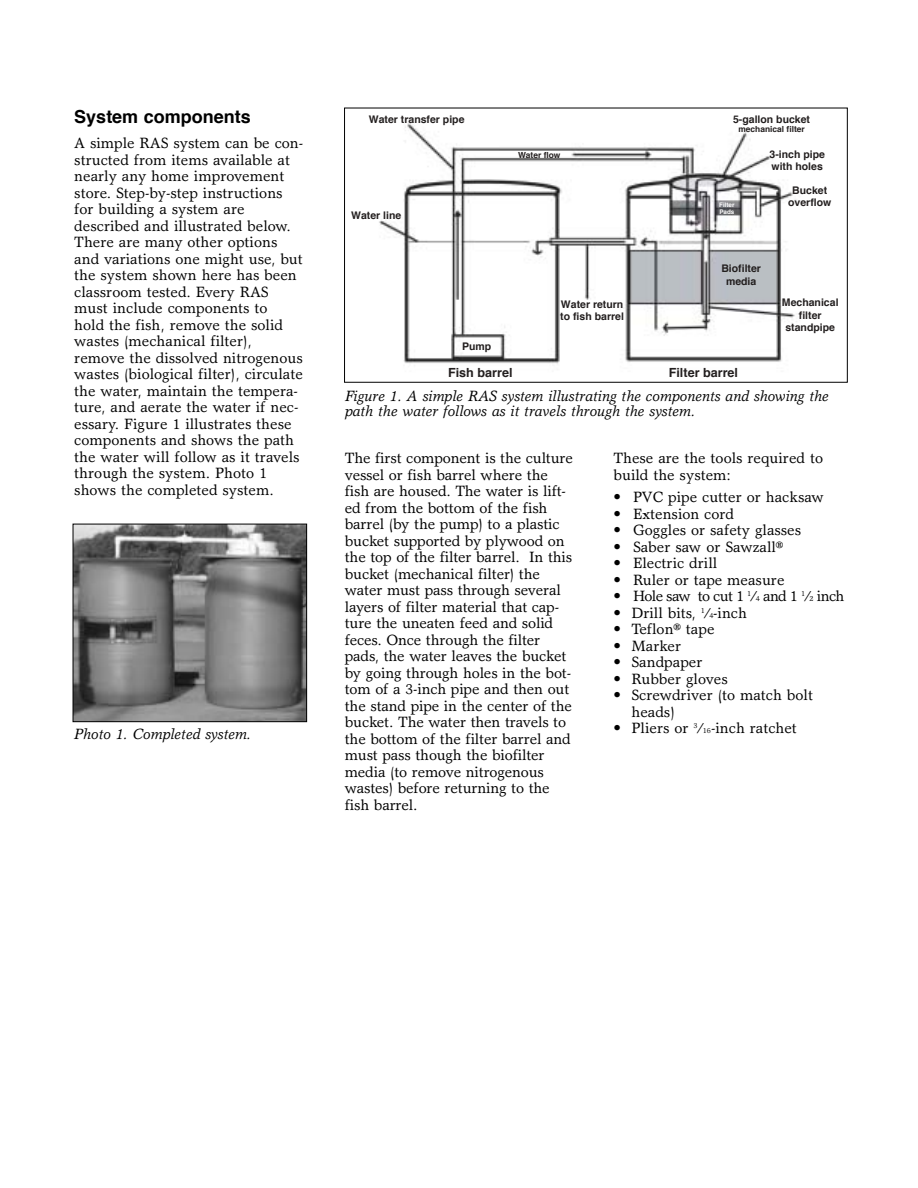
<style>
.page{position:relative;width:918px;height:1188px;background:#fff}
.page>*{position:absolute;margin:0;border:0;box-sizing:border-box;transform-origin:0 0}
.t1{font:700 18px "Helvetica";color:#000}
.t2{font:15px/16.5px "Garth Graphic";color:#000}
.t3{font:italic 15px/15px "Garth Graphic";color:#000}
.t4{font:15px "Garth Graphic";letter-spacing:-.045em;color:#000}
.t5{font:700 12.6px "Helvetica";color:#231f1f}
.t6{font:700 10.5px/12.6px "Helvetica";color:#231f1f;text-align:center}
.t7{font:700 8.4px "Helvetica";color:#231f1f}
.t8{font:700 6.3px/6.3px "Helvetica";color:#fff}
.s1{font-size:7.5px}
</style>
<div class="page">
<img style="left:379px;top:119px;width:418px;height:245px">
<div style="left:344px;top:108px;width:504px;height:274px;border:1px solid #000"></div>
<img style="left:75px;top:526px;width:230px;height:194px">
<div style="left:73px;top:524px;width:234px;height:198px;border:1px solid #000"></div>
<p class="t1" style="left:74px;top:109px;width:178px">System components</p>
<p class="t2" style="left:74px;top:136px;width:230px">A simple RAS system can be con&shy;structed from items available at nearly any home improvement store. Step-by-step instructions for building a system are described and illustrated below.<br>There are many other options and variations one might use, but the system shown here has been classroom tested. Every RAS must include components to<br>hold the fish, remove the solid wastes (mechanical filter), remove the dissolved nitrogenous wastes (biological filter), circulate the water, maintain the tempera&shy;ture, and aerate the water if nec&shy;essary. Figure 1 illustrates these components and shows the path the water will follow as it travels through the system. Photo 1 shows the completed system.</p>
<p class="t3" style="left:74px;top:728px;width:179px">Photo 1. Completed system.</p>
<p class="t6" style="left:369px;top:114px;width:97px">Water transfer pipe</p>
<p class="t6" style="left:733px;top:114px;width:79px">5-gallon bucket</p>
<p class="t7" style="left:738px;top:126px;width:68px">mechanical filter</p>
<p class="t6" style="left:351px;top:210px;width:52px">Water line</p>
<p class="t7" style="left:518px;top:151px;width:44px">Water flow</p>
<p class="t6" style="left:560px;top:299px;width:65px;text-align:left">Water return to fish barrel</p>
<p class="t8" style="left:719px;top:202px;width:17px">Filter<br>Pads</p>
<p class="t6" style="left:770px;top:150px;width:57px;line-height:11.6px;text-align:left">3-inch pipe with holes</p>
<p class="t6" style="left:788px;top:185px;width:45px;line-height:11.6px">Bucket overflow</p>
<p class="t6" style="left:721px;top:263px;width:41px">Biofilter media</p>
<p class="t6" style="left:782px;top:297px;width:58px">Mechanical filter standpipe</p>
<p class="t6" style="left:462px;top:341px;width:31px">Pump</p>
<p class="t3" style="left:345px;top:390px;width:485px">Figure 1. A simple RAS system illustrating the components and showing the path the water follows as it travels through the system.</p>
<p class="t5" style="left:448px;top:368px;width:66px">Fish barrel</p>
<p class="t5" style="left:669px;top:367px;width:71px">Filter barrel</p>
<p class="t2" style="left:345px;top:451px;width:230px">The first component is the culture vessel or fish barrel where the fish are housed. The water is lift&shy;ed from the bottom of the fish barrel (by the pump) to a plastic bucket supported by plywood on the top of the filter barrel. In this bucket (mechanical filter) the water must pass through several layers of filter material that cap&shy;ture the uneaten feed and solid feces. Once through the filter pads, the water leaves the bucket by going through holes in the bot&shy;tom of a 3-inch pipe and then out the stand pipe in the center of the bucket. The water then travels to the bottom of the filter barrel and must pass though the biofilter media (to remove nitrogenous wastes) before returning to the fish barrel.</p>
<p class="t2" style="left:614px;top:451px;width:211px">These are the tools required to build the system:</p>
<p class="t2" style="left:614px;top:490px;width:212px">• PVC pipe cutter or hacksaw</p>
<p class="t2" style="left:614px;top:507px;width:122px">• Extension cord</p>
<p class="t2" style="left:614px;top:523px;width:189px">• Goggles or safety glasses</p>
<p class="t2" style="left:614px;top:540px;width:171px">• Saber saw or Sawzall®</p>
<p class="t2" style="left:614px;top:556px;width:105px">• Electric drill</p>
<p class="t2" style="left:614px;top:573px;width:173px">• Ruler or tape measure</p>
<p class="t4" style="left:614px;top:590px;width:233px">• Hole saw to cut 1 <sup>1</sup>⁄<span class="s1">4</span> and 1 <sup>1</sup>⁄<span class="s1">2</span> inch</p>
<p class="t2" style="left:614px;top:606px;width:135px">• Drill bits, <sup>1</sup>⁄<span class="s1">4</span>-inch</p>
<p class="t2" style="left:613px;top:622px;width:103px">• Teflon® tape</p>
<p class="t2" style="left:613px;top:639px;width:69px">• Marker</p>
<p class="t2" style="left:613px;top:655px;width:91px">• Sandpaper</p>
<p class="t2" style="left:613px;top:672px;width:116px">• Rubber gloves</p>
<p class="t2" style="left:631px;top:688px;width:183px;text-indent:-18px">• Screwdriver (to match bolt heads)</p>
<p class="t2" style="left:613px;top:721px;width:185px">• Pliers or <sup>3</sup>⁄<span class="s1">16</span>-inch ratchet</p>
</div>
